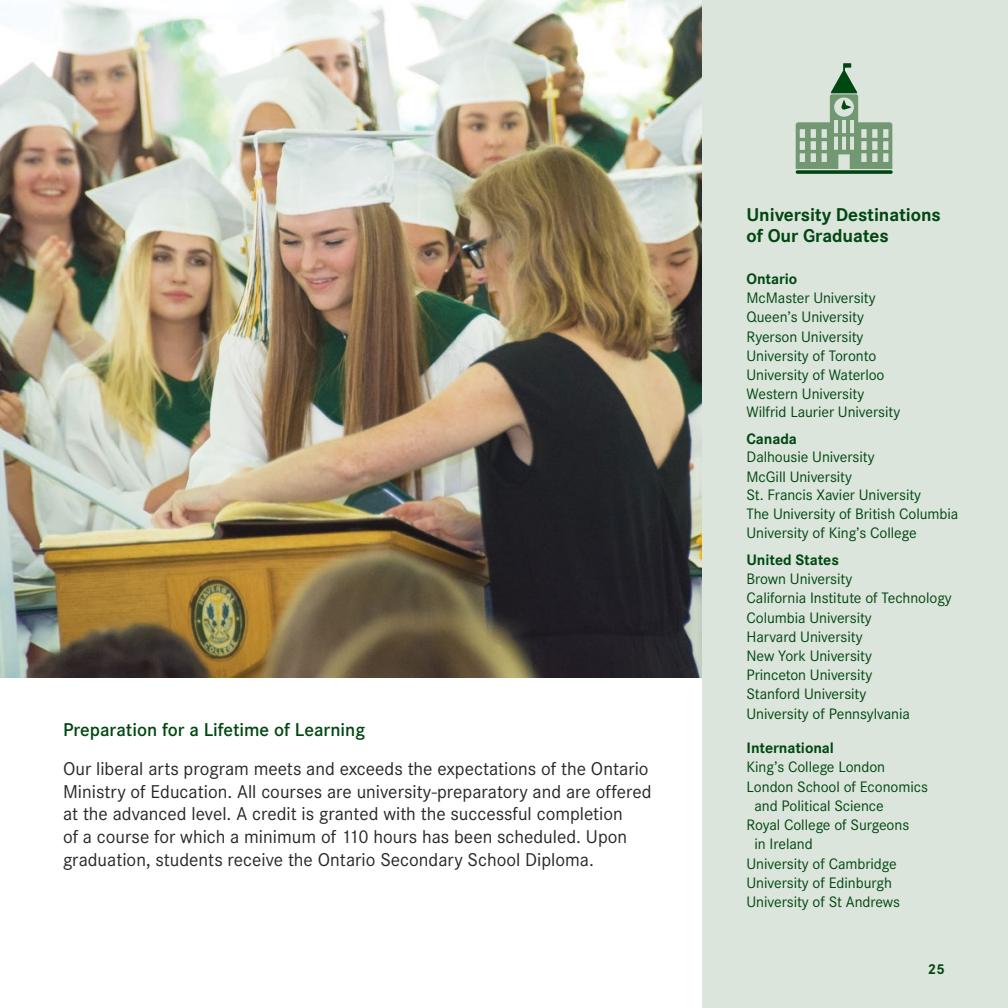
<style>
.page{position:relative;width:1008px;height:1008px;background:#fff}
.page>*{position:absolute;margin:0;border:0;box-sizing:border-box;transform-origin:0 0}
.t1{font:19.25px/22.8px "Corporate S";color:#292829}
.t2{font:700 19.25px/21px "Corporate S";letter-spacing:-.005em;color:#004712}
.t3{font:600 19.25px "Corporate S";color:#004712}
.t4{font:15.75px/18.9px "Corporate S";letter-spacing:-.005em;color:#004712}
.t5{font:700 15.75px "Corporate S";letter-spacing:-.005em;color:#004712}
.t6{font:700 14.88px "Corporate S";color:#004712}
</style>
<div class="page">
<img style="left:0;top:0;width:702px;height:677px">
<div style="left:702px;top:0;width:306px;height:1008px;background:#dbe5db"></div>
<svg style="left:796px;top:170px;width:97px;height:4px"></svg>
<svg style="left:796px;top:63px;width:96px;height:106px"></svg>
<p class="t3" style="left:63px;top:719px;width:304px">Preparation for a Lifetime of Learning</p>
<p class="t1" style="left:63px;top:757px;width:590px">Our liberal arts program meets and exceeds the expectations of the Ontario Ministry of Education. All courses are university-preparatory and are offered at the advanced level. A credit is granted with the successful completion<br>of a course for which a minimum of 110 hours has been scheduled. Upon graduation, students receive the Ontario Secondary School Diploma.</p>
<p class="t2" style="left:747px;top:205px;width:196px">University Destinations of Our Graduates</p>
<p class="t5" style="left:747px;top:270px;width:52px">Ontario</p>
<p class="t4" style="left:747px;top:289px;width:155px">McMaster University<br>Queen’s University<br>Ryerson University<br>University of Toronto<br>University of Waterloo<br>Western University<br>Wilfrid Laurier University</p>
<p class="t5" style="left:747px;top:430px;width:52px">Canada</p>
<p class="t4" style="left:747px;top:448px;width:213px">Dalhousie University<br>McGill University<br>St. Francis Xavier University<br>The University of British Columbia<br>University of King’s College</p>
<p class="t5" style="left:747px;top:551px;width:94px">United States</p>
<p class="t4" style="left:747px;top:569px;width:207px">Brown University<br>California Institute of Technology<br>Columbia University<br>Harvard University<br>New York University<br>Princeton University<br>Stanford University<br>University of Pennsylvania</p>
<p class="t5" style="left:747px;top:739px;width:89px">International</p>
<p class="t4" style="left:747px;top:758px;width:140px">King’s College London</p>
<p class="t4" style="left:747px;top:777px;width:183px">London School of Economics</p>
<p class="t4" style="left:754px;top:796px;width:131px">and Political Science</p>
<p class="t4" style="left:747px;top:816px;width:164px">Royal College of Surgeons</p>
<p class="t4" style="left:754px;top:835px;width:60px">in Ireland</p>
<p class="t4" style="left:747px;top:854px;width:152px">University of Cambridge</p>
<p class="t4" style="left:747px;top:873px;width:147px">University of Edinburgh</p>
<p class="t4" style="left:747px;top:893px;width:155px">University of St Andrews</p>
<p class="t6" style="left:928px;top:961px;width:19px">25</p>
</div>
